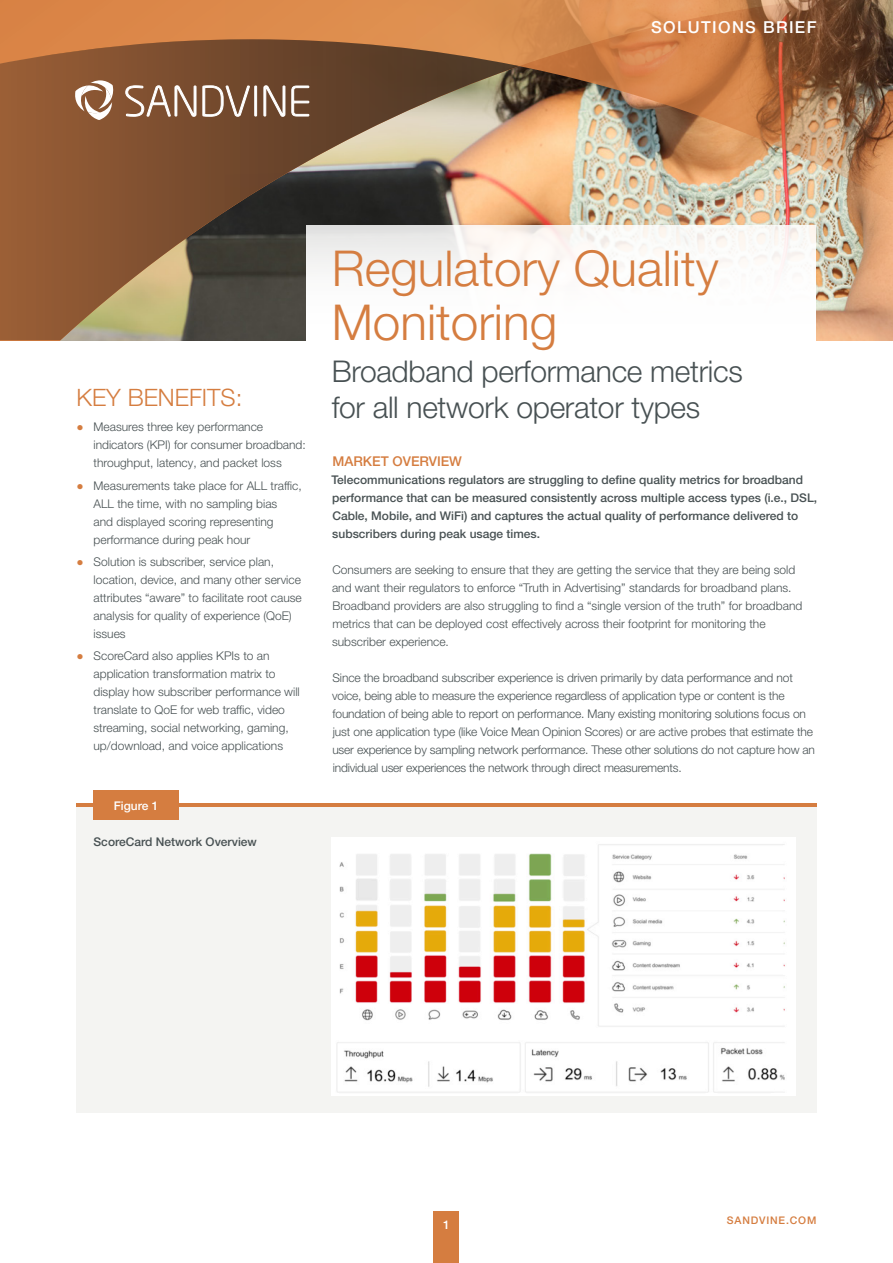
<style>
.page{position:relative;width:893px;height:1263px;background:#fff}
.page>*{position:absolute;margin:0;border:0;box-sizing:border-box;transform-origin:0 0}
.Main_header{font:300 49.5px/54px "Helvetica Neue LT Pro";color:#d57d40}
.Main_header-2{font:300 30px/36px "Helvetica Neue LT Pro";letter-spacing:-.01em;color:#485153}
.sidebar_header{font:300 24px "Helvetica Neue LT Pro";color:#d57d40}
.doc_type_top_title{font:500 16.5px "Helvetica Neue LT Pro";letter-spacing:.08em;color:#fff}
.body___paragraph{font:500 13.5px "Helvetica Neue LT Pro";color:#d57d40}
.body___paragraph-2{font:300 12px/18px "Helvetica Neue LT Pro";color:#485153}
.body___paragraph-3{font:500 12px/18px "Helvetica Neue LT Pro";color:#485153}
.Figure_numbering_Wht{font:500 12px "Helvetica Neue LT Pro";color:#fff}
.t1{font:500 10.5px "Helvetica Neue LT Pro";letter-spacing:.08em;color:#d57d40}
.s1{font-family:"Arial";font-weight:400;color:#d57d40}
</style>
<div class="page">
<div style="left:434px;top:1212px;width:25px;height:51px;background:#d57d40"></div>
<img style="left:519px;top:51px;width:374px;height:289px">
<svg style="left:0;top:0;width:828px;height:66px;background:#d0834a"></svg>
<img style="left:828px;top:0;width:65px;height:51px">
<img style="left:0;top:39px;width:519px;height:301px">
<svg style="left:125px;top:85px;width:71px;height:33px"></svg>
<svg style="left:202px;top:85px;width:48px;height:32px"></svg>
<div style="left:255px;top:86px;width:2px;height:30px;border:1px solid #fff"></div>
<svg style="left:264px;top:85px;width:21px;height:32px"></svg>
<svg style="left:291px;top:86px;width:18px;height:30px"></svg>
<svg style="left:75px;top:80px;width:39px;height:40px"></svg>
<div style="left:77px;top:807px;width:740px;height:306px;background:#f3f3f1"></div>
<hr style="left:77px;top:803px;width:740px;height:4px;background:#d57d40">
<div style="left:94px;top:790px;width:85px;height:30px;background:#d57d40"></div>
<img style="left:332px;top:837px;width:464px;height:259px">
<p class="doc_type_top_title" style="left:651px;top:17px;width:167px">SOLUTIONS BRIEF</p>
<p class="sidebar_header" style="left:77px;top:382px;width:167px">KEY BENEFITS:</p>
<p class="body___paragraph-2" style="left:94px;top:418px;width:214px;text-indent:-17px"><span class="s1">●</span> Measures three key performance indicators (KPI) for consumer broadband: throughput, latency, and packet loss</p>
<p class="body___paragraph-2" style="left:94px;top:476px;width:210px;text-indent:-17px"><span class="s1">●</span> Measurements take place for ALL traffic, ALL the time, with no sampling bias<br>and displayed scoring representing performance during peak hour</p>
<p class="body___paragraph-2" style="left:94px;top:552px;width:210px;text-indent:-17px"><span class="s1">●</span> Solution is subscriber, service plan, location, device, and many other service attributes “aware” to facilitate root cause analysis for quality of experience (QoE) issues</p>
<p class="body___paragraph-2" style="left:94px;top:647px;width:208px;text-indent:-17px"><span class="s1">●</span> ScoreCard also applies KPIs to an application transformation matrix to display how subscriber performance will translate to QoE for web traffic, video streaming, social networking, gaming, up/download, and voice applications</p>
<p class="Figure_numbering_Wht" style="left:114px;top:798px;width:46px">Figure 1</p>
<p class="body___paragraph-3" style="left:94px;top:832px;width:165px">ScoreCard Network Overview</p>
<p class="Main_header" style="left:332px;top:241px;width:388px">Regulatory Quality<br>Monitoring</p>
<p class="Main_header-2" style="left:332px;top:353px;width:413px">Broadband performance metrics for all network operator types</p>
<p class="body___paragraph" style="left:332px;top:453px;width:131px">MARKET OVERVIEW</p>
<p class="body___paragraph-3" style="left:331px;top:470px;width:487px">Telecommunications regulators are struggling to define quality metrics for broadband performance that can be measured consistently across multiple access types (i.e., DSL, Cable, Mobile, and WiFi) and captures the actual quality of performance delivered to subscribers during peak usage times.</p>
<p class="body___paragraph-2" style="left:332px;top:560px;width:472px">Consumers are seeking to ensure that they are getting the service that they are being sold and want their regulators to enforce “Truth in Advertising” standards for broadband plans.<br>Broadband providers are also struggling to find a “single version of the truth” for broadband metrics that can be deployed cost effectively across their footprint for monitoring the subscriber experience.</p>
<p class="body___paragraph-2" style="left:332px;top:668px;width:484px">Since the broadband subscriber experience is driven primarily by data performance and not voice, being able to measure the experience regardless of application type or content is the foundation of being able to report on performance. Many existing monitoring solutions focus on just one application type (like Voice Mean Opinion Scores) or are active probes that estimate the user experience by sampling network performance. These other solutions do not capture how an individual user experiences the network through direct measurements.</p>
<p class="Figure_numbering_Wht" style="left:443px;top:1217px;width:8px">1</p>
<p class="t1" style="left:727px;top:1214px;width:91px">SANDVINE.COM</p>
</div>
